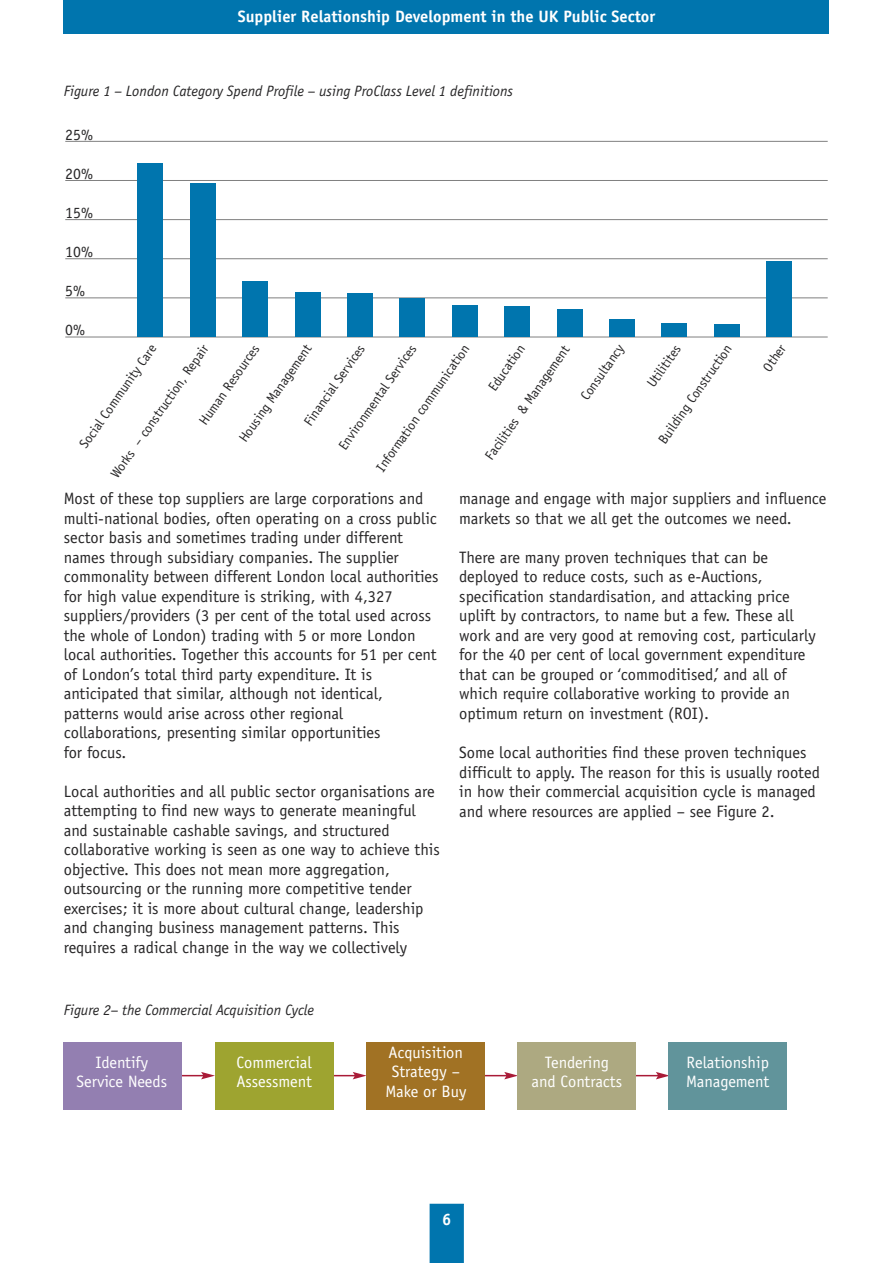
<style>
.page{position:relative;width:893px;height:1263px;background:#fff}
.page>*{position:absolute;margin:0;border:0;box-sizing:border-box;transform-origin:0 0}
.t1{font:16.5px/19.5px "Officina Sans";color:#272627}
.t2{font:16.5px/19.5px "Officina Sans";color:#fff;text-align:center}
.t3{font:700 16.5px "Officina Sans";color:#fff}
.t4{font:15.75px "Officina Sans";color:#272627}
.t5{font:italic 15px "Officina Sans";color:#272627}
.t6{font:13.5px "Officina Sans";color:#272627}
</style>
<div class="page">
<hr style="left:170px;top:1075px;width:34px;height:1px;background:#a91b37">
<svg style="left:201px;top:1072px;width:14px;height:7px"></svg>
<hr style="left:322px;top:1075px;width:33px;height:1px;background:#a91b37">
<svg style="left:353px;top:1072px;width:13px;height:7px"></svg>
<hr style="left:473px;top:1075px;width:34px;height:1px;background:#a91b37">
<svg style="left:504px;top:1072px;width:13px;height:7px"></svg>
<hr style="left:625px;top:1075px;width:33px;height:1px;background:#a91b37">
<svg style="left:656px;top:1072px;width:12px;height:7px"></svg>
<div style="left:64px;top:0;width:765px;height:34px;background:#0075ae"></div>
<div style="left:430px;top:1204px;width:34px;height:59px;background:#0075ae"></div>
<hr style="left:65px;top:141px;width:763px;height:1px;background:#808080">
<hr style="left:65px;top:180px;width:763px;height:1px;background:#808080">
<hr style="left:65px;top:219px;width:763px;height:1px;background:#808080">
<hr style="left:65px;top:258px;width:763px;height:1px;background:#808080">
<hr style="left:65px;top:297px;width:763px;height:1px;background:#808080">
<hr style="left:65px;top:337px;width:763px;height:1px;background:#808080">
<div style="left:138px;top:163px;width:25px;height:174px;background:#0075ae"></div>
<div style="left:190px;top:183px;width:26px;height:154px;background:#0075ae"></div>
<div style="left:242px;top:281px;width:26px;height:56px;background:#0075ae"></div>
<div style="left:295px;top:292px;width:25px;height:45px;background:#0075ae"></div>
<div style="left:347px;top:293px;width:26px;height:44px;background:#0075ae"></div>
<div style="left:400px;top:298px;width:25px;height:39px;background:#0075ae"></div>
<div style="left:452px;top:305px;width:25px;height:32px;background:#0075ae"></div>
<div style="left:504px;top:306px;width:26px;height:31px;background:#0075ae"></div>
<div style="left:557px;top:310px;width:25px;height:27px;background:#0075ae"></div>
<div style="left:609px;top:319px;width:26px;height:18px;background:#0075ae"></div>
<div style="left:661px;top:323px;width:26px;height:14px;background:#0075ae"></div>
<div style="left:714px;top:324px;width:25px;height:13px;background:#0075ae"></div>
<div style="left:766px;top:262px;width:26px;height:75px;background:#0075ae"></div>
<div style="left:64px;top:1042px;width:118px;height:68px;background:#937fb1"></div>
<div style="left:215px;top:1042px;width:118px;height:68px;background:#9ea430"></div>
<div style="left:366px;top:1042px;width:118px;height:68px;background:#a17224"></div>
<div style="left:517px;top:1042px;width:118px;height:68px;background:#ada981"></div>
<div style="left:668px;top:1042px;width:119px;height:68px;background:#61949b"></div>
<p class="t3" style="left:238px;top:10px;width:419px">Supplier Relationship Development in the UK Public Sector</p>
<p class="t5" style="left:64px;top:85px;width:451px">Figure 1 – London Category Spend Profile – using ProClass Level 1 definitions</p>
<p class="t4" style="left:65px;top:128px;width:29px">25%</p>
<p class="t4" style="left:65px;top:168px;width:29px">20%</p>
<p class="t4" style="left:65px;top:207px;width:29px">15%</p>
<p class="t4" style="left:65px;top:246px;width:29px">10%</p>
<p class="t4" style="left:65px;top:285px;width:21px">5%</p>
<p class="t4" style="left:65px;top:324px;width:21px">0%</p>
<p class="t6" style="left:78px;top:444px;width:125px;rotate:-55deg">Social Community Care</p>
<p class="t6" style="left:238px;top:438px;width:117px;rotate:-55deg">Housing Management</p>
<p class="t6" style="left:484px;top:456px;width:138px;rotate:-55deg">Facilities &amp; Management</p>
<p class="t6" style="left:580px;top:396px;width:66px;rotate:-55deg">Consultancy</p>
<p class="t6" style="left:646px;top:382px;width:50px;rotate:-55deg">Utilitites</p>
<p class="t6" style="left:110px;top:474px;width:161px;rotate:-55deg">Works – construction, Repair</p>
<p class="t6" style="left:657px;top:439px;width:119px;rotate:-55deg">Building Construction</p>
<p class="t6" style="left:762px;top:367px;width:31px;rotate:-55deg">Other</p>
<p class="t6" style="left:198px;top:420px;width:96px;rotate:-55deg">Human Resources</p>
<p class="t6" style="left:303px;top:421px;width:97px;rotate:-55deg">Financial Services</p>
<p class="t6" style="left:337px;top:445px;width:127px;rotate:-55deg">Environmental Services</p>
<p class="t6" style="left:375px;top:467px;width:153px;rotate:-55deg">Information communication</p>
<p class="t6" style="left:487px;top:386px;width:55px;rotate:-55deg">Education</p>
<p class="t1" style="left:64px;top:490px;width:376px">Most of these top suppliers are large corporations and multi-national bodies, often operating on a cross public sector basis and sometimes trading under different names through subsidiary companies. The supplier commonality between different London local authorities for high value expenditure is striking, with 4,327 suppliers/providers (3 per cent of the total used across the whole of London) trading with 5 or more London local authorities. Together this accounts for 51 per cent of London’s total third party expenditure. It is anticipated that similar, although not identical, patterns would arise across other regional collaborations, presenting similar opportunities<br>for focus.</p>
<p class="t1" style="left:64px;top:783px;width:378px">Local authorities and all public sector organisations are attempting to find new ways to generate meaningful and sustainable cashable savings, and structured collaborative working is seen as one way to achieve this objective. This does not mean more aggregation, outsourcing or the running more competitive tender exercises; it is more about cultural change, leadership and changing business management patterns. This requires a radical change in the way we collectively</p>
<p class="t5" style="left:64px;top:1004px;width:252px">Figure 2– the Commercial Acquisition Cycle</p>
<p class="t1" style="left:459px;top:490px;width:369px">manage and engage with major suppliers and influence markets so that we all get the outcomes we need.</p>
<p class="t1" style="left:459px;top:549px;width:358px">There are many proven techniques that can be deployed to reduce costs, such as e-Auctions, specification standardisation, and attacking price uplift by contractors, to name but a few. These all work and are very good at removing cost, particularly for the 40 per cent of local government expenditure that can be grouped or ‘commoditised,’ and all of which require collaborative working to provide an optimum return on investment (ROI).</p>
<p class="t1" style="left:459px;top:744px;width:362px">Some local authorities find these proven techniques difficult to apply. The reason for this is usually rooted in how their commercial acquisition cycle is managed and where resources are applied – see Figure 2.</p>
<p class="t2" style="left:77px;top:1054px;width:92px">Identify<br>Service Needs</p>
<p class="t2" style="left:236px;top:1053px;width:77px;text-align:left">Commercial<br>Assessment</p>
<p class="t2" style="left:385px;top:1044px;width:82px">Acquisition<br>Strategy –<br>Make or Buy</p>
<p class="t2" style="left:531px;top:1053px;width:92px">Tendering and Contracts</p>
<p class="t2" style="left:686px;top:1053px;width:85px;text-align:left">Relationship<br>Management</p>
<p class="t3" style="left:442px;top:1213px;width:11px">6</p>
</div>
